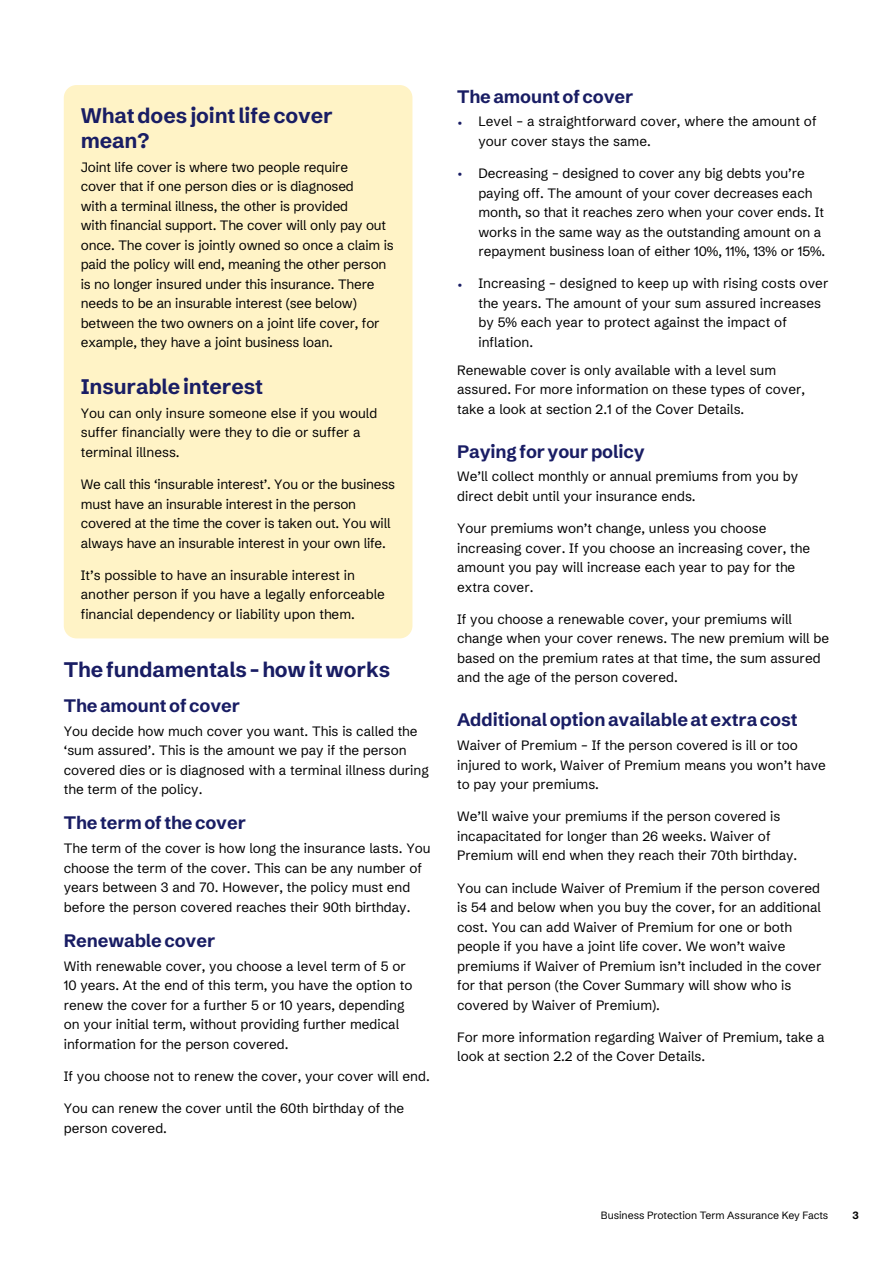
<style>
.page{position:relative;width:893px;height:1263px;background:#fff}
.page>*{position:absolute;margin:0;border:0;box-sizing:border-box;transform-origin:0 0}
.Sub_1_Schib_Bold_14pt_on_17_-10{font:700 21px/25.5px "Schibsted Grotesk";letter-spacing:-.005em;color:#191d64}
.Sub_2_Schib_Bold_12_on_15_-10{font:700 18px "Schibsted Grotesk";letter-spacing:-.005em;color:#191d64}
.Body_Schib_9pt_on_13_zero_spacing{font:13.5px/19.5px "Schibsted Grotesk";color:#000}
.t1{font:10.5px "Schibsted Grotesk";color:#000}
.t2{font:700 10.5px "Schibsted Grotesk";color:#000}
.s1{font-weight:700;font-size:9px;color:#191d64}
</style>
<div class="page">
<div style="left:64px;top:85px;width:348px;height:553px;background:#fff3c6;border-radius:13px"></div>
<h3 class="Sub_1_Schib_Bold_14pt_on_17_-10" style="left:81px;top:100px;width:254px">What does joint life cover mean?</h3>
<p class="Body_Schib_9pt_on_13_zero_spacing" style="left:81px;top:156px;width:314px">Joint life cover is where two people require<br>cover that if one person dies or is diagnosed<br>with a terminal illness, the other is provided<br>with financial support. The cover will only pay out once. The cover is jointly owned so once a claim is paid the policy will end, meaning the other person is no longer insured under this insurance. There needs to be an insurable interest (see below) between the two owners on a joint life cover, for example, they have a joint business loan.</p>
<h3 class="Sub_1_Schib_Bold_14pt_on_17_-10" style="left:81px;top:371px;width:184px">Insurable interest</h3>
<p class="Body_Schib_9pt_on_13_zero_spacing" style="left:81px;top:402px;width:298px">You can only insure someone else if you would suffer financially were they to die or suffer a terminal illness.</p>
<p class="Body_Schib_9pt_on_13_zero_spacing" style="left:81px;top:473px;width:316px">We call this ‘insurable interest’. You or the business must have an insurable interest in the person covered at the time the cover is taken out. You will always have an insurable interest in your own life.</p>
<p class="Body_Schib_9pt_on_13_zero_spacing" style="left:81px;top:564px;width:306px">It’s possible to have an insurable interest in another person if you have a legally enforceable financial dependency or liability upon them.</p>
<h3 class="Sub_1_Schib_Bold_14pt_on_17_-10" style="left:64px;top:654px;width:328px">The fundamentals - how it works</h3>
<h4 class="Sub_2_Schib_Bold_12_on_15_-10" style="left:64px;top:690px;width:178px">The amount of cover</h4>
<p class="Body_Schib_9pt_on_13_zero_spacing" style="left:64px;top:719px;width:367px">You decide how much cover you want. This is called the ‘sum assured’. This is the amount we pay if the person covered dies or is diagnosed with a terminal illness during the term of the policy.</p>
<h4 class="Sub_2_Schib_Bold_12_on_15_-10" style="left:64px;top:808px;width:184px">The term of the cover</h4>
<p class="Body_Schib_9pt_on_13_zero_spacing" style="left:64px;top:837px;width:368px">The term of the cover is how long the insurance lasts. You choose the term of the cover. This can be any number of years between 3 and 70. However, the policy must end before the person covered reaches their 90th birthday.</p>
<h4 class="Sub_2_Schib_Bold_12_on_15_-10" style="left:64px;top:925px;width:153px">Renewable cover</h4>
<p class="Body_Schib_9pt_on_13_zero_spacing" style="left:64px;top:954px;width:350px">With renewable cover, you choose a level term of 5 or 10 years. At the end of this term, you have the option to renew the cover for a further 5 or 10 years, depending on your initial term, without providing further medical information for the person covered.</p>
<p class="Body_Schib_9pt_on_13_zero_spacing" style="left:64px;top:1065px;width:367px">If you choose not to renew the cover, your cover will end.</p>
<p class="Body_Schib_9pt_on_13_zero_spacing" style="left:64px;top:1097px;width:342px">You can renew the cover until the 60th birthday of the person covered.</p>
<h4 class="Sub_2_Schib_Bold_12_on_15_-10" style="left:457px;top:81px;width:178px">The amount of cover</h4>
<p class="Body_Schib_9pt_on_13_zero_spacing" style="left:478px;top:110px;width:340px;text-indent:-21px"><span class="s1">•</span> Level – a straightforward cover, where the amount of your cover stays the same.</p>
<p class="Body_Schib_9pt_on_13_zero_spacing" style="left:478px;top:162px;width:348px;text-indent:-21px"><span class="s1">•</span> Decreasing – designed to cover any big debts you’re paying off. The amount of your cover decreases each month, so that it reaches zero when your cover ends. It works in the same way as the outstanding amount on a repayment business loan of either 10%, 11%, 13% or 15%.</p>
<p class="Body_Schib_9pt_on_13_zero_spacing" style="left:478px;top:272px;width:352px;text-indent:-21px"><span class="s1">•</span> Increasing – designed to keep up with rising costs over the years. The amount of your sum assured increases by 5% each year to protect against the impact of inflation.</p>
<p class="Body_Schib_9pt_on_13_zero_spacing" style="left:457px;top:359px;width:349px">Renewable cover is only available with a level sum assured. For more information on these types of cover, take a look at section 2.1 of the Cover Details.</p>
<h4 class="Sub_2_Schib_Bold_12_on_15_-10" style="left:457px;top:436px;width:189px">Paying for your policy</h4>
<p class="Body_Schib_9pt_on_13_zero_spacing" style="left:457px;top:465px;width:342px">We’ll collect monthly or annual premiums from you by direct debit until your insurance ends.</p>
<p class="Body_Schib_9pt_on_13_zero_spacing" style="left:457px;top:517px;width:354px">Your premiums won’t change, unless you choose increasing cover. If you choose an increasing cover, the amount you pay will increase each year to pay for the extra cover.</p>
<p class="Body_Schib_9pt_on_13_zero_spacing" style="left:457px;top:608px;width:374px">If you choose a renewable cover, your premiums will change when your cover renews. The new premium will be based on the premium rates at that time, the sum assured and the age of the person covered.</p>
<h4 class="Sub_2_Schib_Bold_12_on_15_-10" style="left:457px;top:705px;width:342px">Additional option available at extra cost</h4>
<p class="Body_Schib_9pt_on_13_zero_spacing" style="left:457px;top:734px;width:370px">Waiver of Premium – If the person covered is ill or too injured to work, Waiver of Premium means you won’t have to pay your premiums.</p>
<p class="Body_Schib_9pt_on_13_zero_spacing" style="left:457px;top:805px;width:342px">We’ll waive your premiums if the person covered is incapacitated for longer than 26 weeks. Waiver of<br>Premium will end when they reach their 70th birthday.</p>
<p class="Body_Schib_9pt_on_13_zero_spacing" style="left:457px;top:876px;width:366px">You can include Waiver of Premium if the person covered is 54 and below when you buy the cover, for an additional cost. You can add Waiver of Premium for one or both people if you have a joint life cover. We won’t waive premiums if Waiver of Premium isn’t included in the cover for that person (the Cover Summary will show who is covered by Waiver of Premium).</p>
<p class="Body_Schib_9pt_on_13_zero_spacing" style="left:457px;top:1026px;width:369px">For more information regarding Waiver of Premium, take a look at section 2.2 of the Cover Details.</p>
<p class="t1" style="left:601px;top:1207px;width:229px">Business Protection Term Assurance Key Facts</p>
<p class="t2" style="left:853px;top:1207px;width:8px">3</p>
</div>
